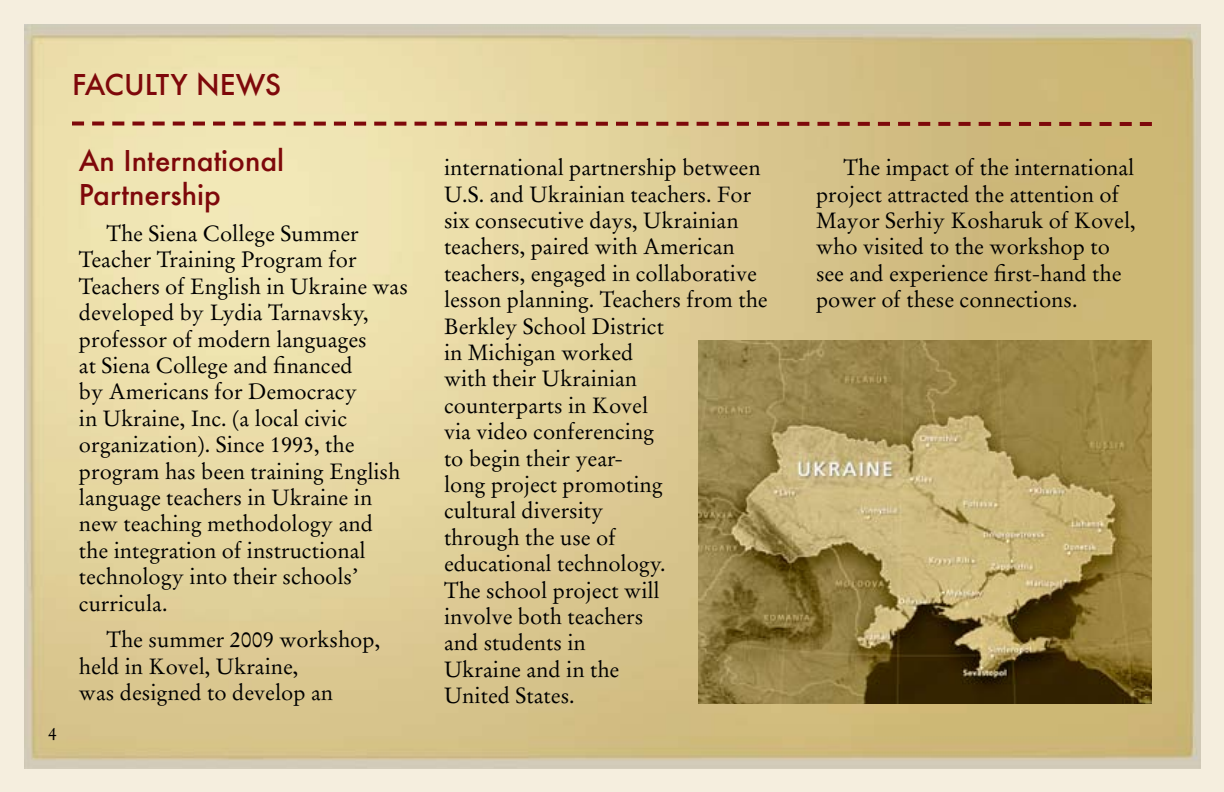
<style>
.page{position:relative;width:1224px;height:792px;background:#f5eede}
.page>*{position:absolute;margin:0;border:0;box-sizing:border-box;transform-origin:0 0}
.t1{font:500 28px/33.6px "Futura";color:#7e080a}
.t2{font:22px/26.4px "Stempel Garamond LT Std";color:#000}
.t3{font:18px "Stempel Garamond LT Std";color:#000}
</style>
<div class="page">
<img style="left:24px;top:24px;width:1177px;height:744px">
<svg style="left:72px;top:122px;width:1080px;height:4px"></svg>
<img style="left:698px;top:340px;width:454px;height:363px">
<p class="t1" style="left:72px;top:68px;width:211px">FACULTY NEWS</p>
<p class="t3" style="left:48px;top:723px;width:10px">4</p>
<p class="t1" style="left:79px;top:144px;width:207px">An International<br>Partnership</p>
<p class="t2" style="left:79px;top:220px;width:331px;text-indent:28px">The Siena College Summer<br>Teacher Training Program for<br>Teachers of English in Ukraine was developed by Lydia Tarnavsky, professor of modern languages<br>at Siena College and financed<br>by Americans for Democracy<br>in Ukraine, Inc. (a local civic organization). Since 1993, the program has been training English language teachers in Ukraine in new teaching methodology and<br>the integration of instructional technology into their schools’ curricula.</p>
<p class="t2" style="left:79px;top:626px;width:303px;text-indent:28px">The summer 2009 workshop, held in Kovel, Ukraine,<br>was designed to develop an</p>
<p class="t2" style="left:444px;top:154px;width:325px">international partnership between<br>U.S. and Ukrainian teachers. For six consecutive days, Ukrainian teachers, paired with American teachers, engaged in collaborative lesson planning. Teachers from the<br>Berkley School District<br>in Michigan worked<br>with their Ukrainian<br>counterparts in Kovel<br>via video conferencing<br>to begin their year-<br>long project promoting<br>cultural diversity<br>through the use of<br>educational technology.<br>The school project will<br>involve both teachers<br>and students in<br>Ukraine and in the<br>United States.</p>
<p class="t2" style="left:816px;top:154px;width:321px;text-indent:28px">The impact of the international project attracted the attention of<br>Mayor Serhiy Kosharuk of Kovel, who visited to the workshop to see and experience first-hand the power of these connections.</p>
</div>
